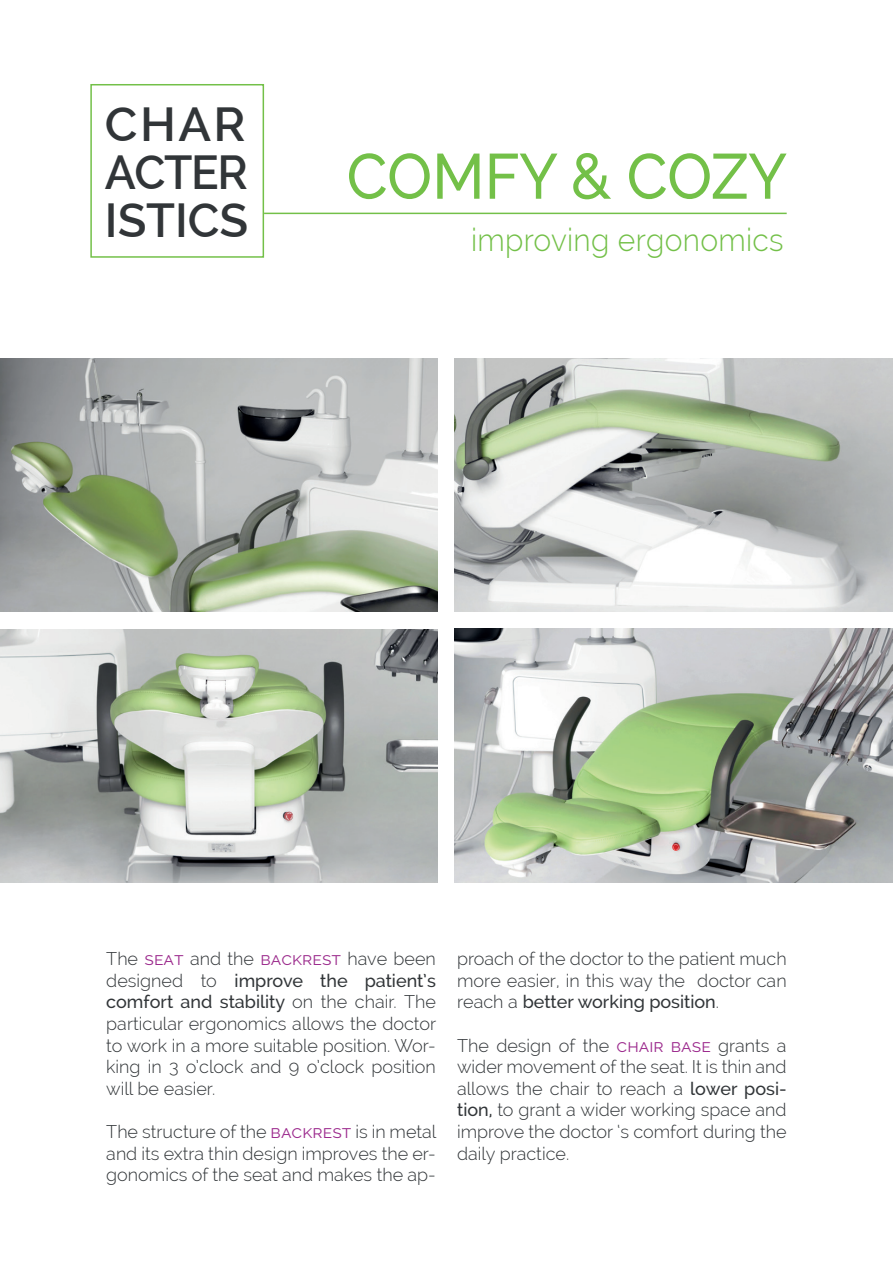
<style>
.page{position:relative;width:893px;height:1263px;background:#fff}
.page>*{position:absolute;margin:0;border:0;box-sizing:border-box;transform-origin:0 0}
.t1{font:500 63.6px "Raleway";color:#73c048;scale:.94 1}
.t2{font:600 47.85px/47.8px "Raleway";color:#313538;text-align:justify}
.t3{font:300 31.8px "Raleway";letter-spacing:.01em;color:#73c048;scale:.94 1}
.t4{font:300 18px/21.6px "Raleway";color:#313538;text-align:justify}
.s1{font-weight:400;color:#9c2a8d}
.s2{font-weight:400;color:#9c2c8d}
.s3{font-weight:500}
</style>
<div class="page">
<img style="left:0;top:630px;width:438px;height:253px">
<img style="left:454px;top:628px;width:439px;height:255px">
<img style="left:0;top:359px;width:893px;height:253px">
<div style="left:438px;top:342px;width:16px;height:566px;background:#fff"></div>
<div style="left:90px;top:84px;width:174px;height:174px;border:2px solid #73c048"></div>
<hr style="left:264px;top:213px;width:523px;height:1px;background:#73c048">
<h2 class="t2" style="left:105px;top:101px;width:145px">CHAR ACTER ISTICS</h2>
<h1 class="t1" style="left:347px;top:140px;width:470px">COMFY &amp; COZY</h1>
<h3 class="t3" style="left:471px;top:221px;width:334px">improving ergonomics</h3>
<p class="t4" style="left:106px;top:948px;width:331px">The <span class="s1">seat</span> and the <span class="s2">backrest</span> have been designed to <span class="s3">improve the patient’s comfort and stability</span> on the chair. The particular ergonomics allows the doctor to work in a more suitable position. Wor&shy;king in 3 o’clock and 9 o’clock position will be easier.</p>
<p class="t4" style="left:106px;top:1121px;width:332px">The structure of the <span class="s1">backrest</span> is in metal and its extra thin design improves the er&shy;gonomics of the seat and makes the ap-</p>
<p class="t4" style="left:457px;top:948px;width:331px">proach of the doctor to the patient much more easier, in this way the doctor can reach a <span class="s3">better working position</span>.</p>
<p class="t4" style="left:457px;top:1034px;width:331px">The design of the <span class="s1">chair base</span> grants a wider movement of the seat. It is thin and allows the chair to reach a <span class="s3">lower posi&shy;tion,</span> to grant a wider working space and improve the doctor ‘s comfort during the daily practice.</p>
</div>
